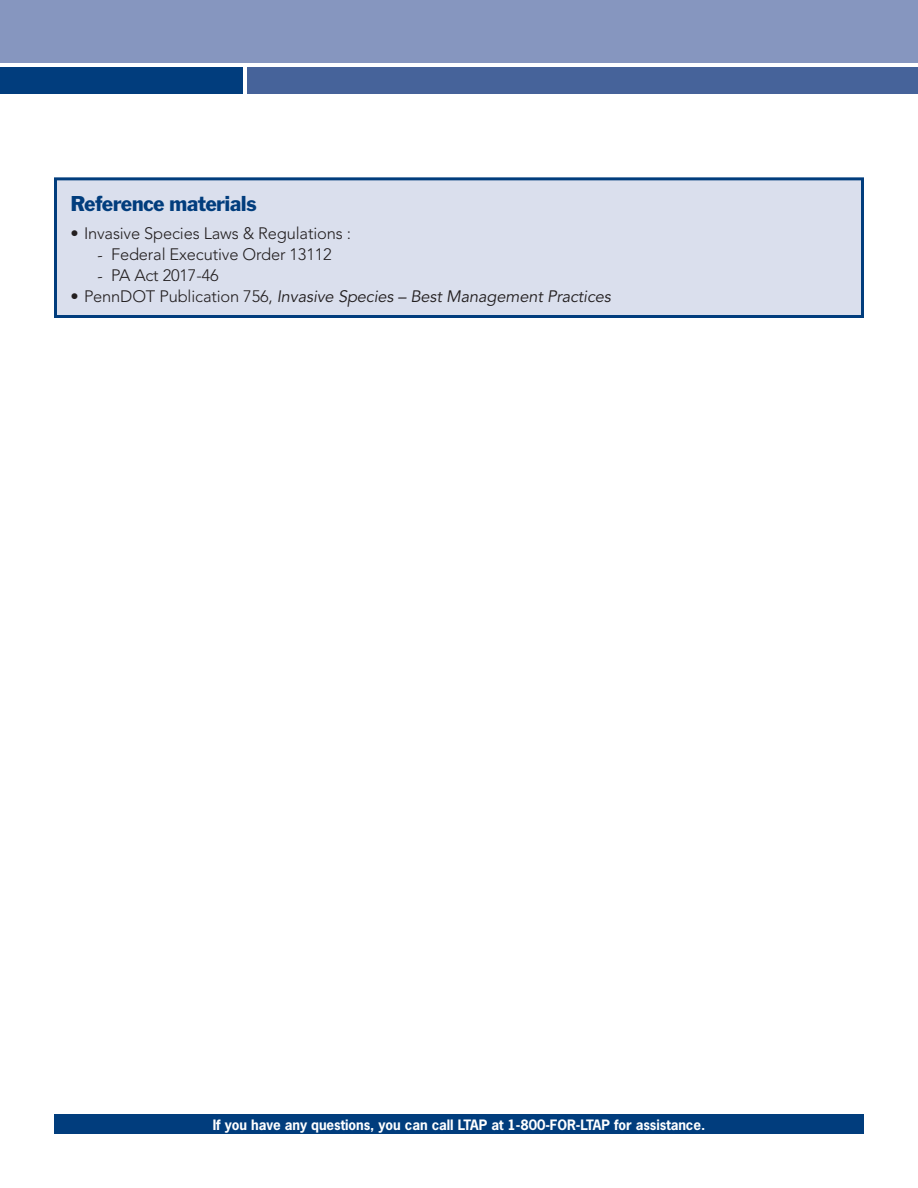
<style>
.page{position:relative;width:918px;height:1188px;background:#fff}
.page>*{position:absolute;margin:0;border:0;box-sizing:border-box;transform-origin:0 0}
.SUBHEAD_15PT{font:22.5px "Franklin Gothic EF";letter-spacing:-.03em;color:#013d7d}
.t1{font:300 16.5px "Avenir";letter-spacing:-.01em;color:#231f20}
.t2{font:italic 16.5px "Avenir";letter-spacing:-.01em;color:#231f20}
.CHART_HEAD{font:700 13.5px "News Gothic Std";letter-spacing:-.005em;color:#fff}
.s1{font-family:"Adobe Garamond";font-weight:400}
.s2{font-weight:300;font-style:normal}
</style>
<div class="page">
<div style="left:0;top:0;width:918px;height:63px;background:#8696bf"></div>
<div style="left:0;top:68px;width:243px;height:26px;background:#013d7d"></div>
<div style="left:248px;top:68px;width:670px;height:26px;background:#46639a"></div>
<div style="left:56px;top:179px;width:806px;height:137px;background:#dadfed"></div>
<div style="left:54px;top:177px;width:810px;height:141px;border:3px solid #013d7d"></div>
<div style="left:54px;top:1114px;width:810px;height:20px;background:#013d7d"></div>
<p class="SUBHEAD_15PT" style="left:70px;top:190px;width:188px">Reference materials</p>
<p class="t1" style="left:70px;top:223px;width:282px">• Invasive Species Laws &amp; Regulations :</p>
<p class="t1" style="left:98px;top:244px;width:236px"><span class="s1">-</span> Federal Executive Order 13112</p>
<p class="t1" style="left:98px;top:265px;width:123px"><span class="s1">-</span> PA Act 2017-46</p>
<p class="t2" style="left:70px;top:286px;width:542px"><span class="s2">• PennDOT Publication 756,</span> Invasive Species – Best Management Practices</p>
<p class="CHART_HEAD" style="left:213px;top:1115px;width:494px">If you have any questions, you can call LTAP at 1-800-FOR-LTAP for assistance.</p>
</div>
